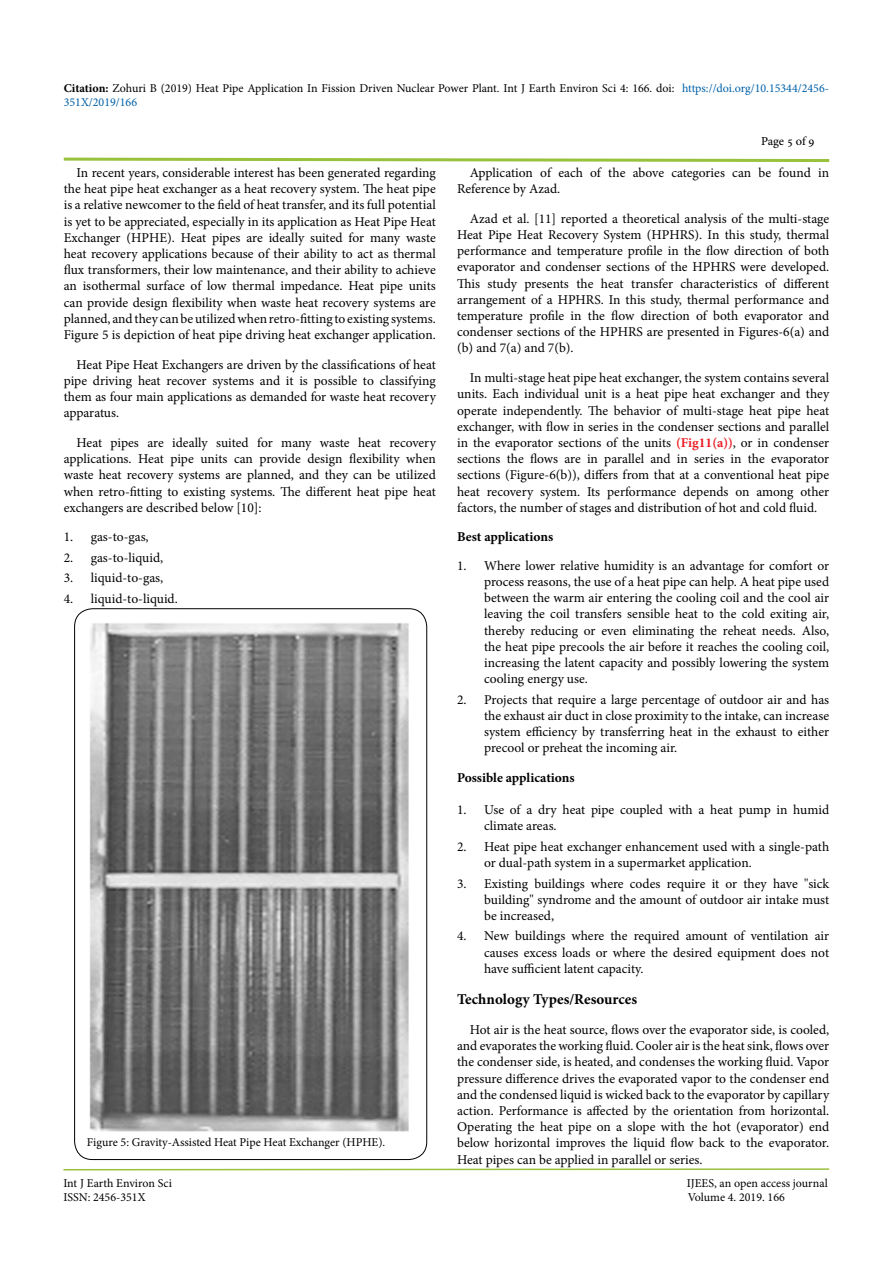
<style>
.page{position:relative;width:893px;height:1263px;background:#fff}
.page>*{position:absolute;margin:0;border:0;box-sizing:border-box;transform-origin:0 0}
.t1{font:700 15px "Minion Pro";color:#000}
.t2{font:13.5px/16.2px "Minion Pro";letter-spacing:-.005em;color:#000;text-align:justify}
.t3{font:700 13.5px "Minion Pro";letter-spacing:-.005em;color:#000}
.t4{font:12px/14.4px "Minion Pro";color:#000}
.t5{font:12px "Adobe Hebrew";letter-spacing:-.01em;color:#000}
.s1{font-weight:700}
.s2{color:#0060a8}
.s3{font-weight:700;color:#ed1d24}
</style>
<div class="page">
<svg style="left:63px;top:1168px;width:767px;height:3px"></svg>
<svg style="left:63px;top:157px;width:767px;height:5px"></svg>
<img style="left:89px;top:623px;width:320px;height:509px">
<p class="t4" style="left:64px;top:81px;width:767px"><span class="s1">Citation:</span> Zohuri B (2019) Heat Pipe Application In Fission Driven Nuclear Power Plant. Int J Earth Environ Sci 4: 166. doi: <span class="s2">https://doi.org/10.15344/2456-<br>351X/2019/166</span></p>
<p class="t5" style="left:761px;top:134px;width:55px">Page 5 of 9</p>
<p class="t2" style="left:64px;top:165px;width:374px;text-indent:13px">In recent years, considerable interest has been generated regarding the heat pipe heat exchanger as a heat recovery system. The heat pipe is a relative newcomer to the field of heat transfer, and its full potential is yet to be appreciated, especially in its application as Heat Pipe Heat Exchanger (HPHE). Heat pipes are ideally suited for many waste heat recovery applications because of their ability to act as thermal flux transformers, their low maintenance, and their ability to achieve an isothermal surface of low thermal impedance. Heat pipe units can provide design flexibility when waste heat recovery systems are planned, and they can be utilized when retro-fitting to existing systems.<br>Figure 5 is depiction of heat pipe driving heat exchanger application.</p>
<p class="t2" style="left:64px;top:356px;width:374px;text-indent:13px">Heat Pipe Heat Exchangers are driven by the classifications of heat pipe driving heat recover systems and it is possible to classifying them as four main applications as demanded for waste heat recovery apparatus.</p>
<p class="t2" style="left:64px;top:435px;width:374px;text-indent:13px">Heat pipes are ideally suited for many waste heat recovery applications. Heat pipe units can provide design flexibility when waste heat recovery systems are planned, and they can be utilized when retro-fitting to existing systems. The different heat pipe heat exchangers are described below [10]:</p>
<p class="t2" style="left:64px;top:529px;width:86px">1. gas-to-gas,</p>
<p class="t2" style="left:64px;top:550px;width:101px">2. gas-to-liquid,</p>
<p class="t2" style="left:64px;top:570px;width:101px">3. liquid-to-gas,</p>
<p class="t2" style="left:64px;top:590px;width:115px">4. liquid-to-liquid.</p>
<p class="t2" style="left:457px;top:165px;width:374px;text-indent:13px">Application of each of the above categories can be found in<br>Reference by Azad.</p>
<p class="t2" style="left:457px;top:210px;width:374px;text-indent:13px">Azad et al. [11] reported a theoretical analysis of the multi-stage Heat Pipe Heat Recovery System (HPHRS). In this study, thermal performance and temperature profile in the flow direction of both evaporator and condenser sections of the HPHRS were developed.<br>This study presents the heat transfer characteristics of different arrangement of a HPHRS. In this study, thermal performance and temperature profile in the flow direction of both evaporator and condenser sections of the HPHRS are presented in Figures-6(a) and (b) and 7(a) and 7(b).</p>
<p class="t2" style="left:457px;top:370px;width:374px;text-indent:13px">In multi-stage heat pipe heat exchanger, the system contains several units. Each individual unit is a heat pipe heat exchanger and they operate independently. The behavior of multi-stage heat pipe heat exchanger, with flow in series in the condenser sections and parallel in the evaporator sections of the units <span class="s3">(Fig11(a))</span>, or in condenser sections the flows are in parallel and in series in the evaporator sections (Figure-6(b)), differs from that at a conventional heat pipe heat recovery system. Its performance depends on among other factors, the number of stages and distribution of hot and cold fluid.</p>
<p class="t3" style="left:457px;top:528px;width:98px">Best applications</p>
<p class="t2" style="left:484px;top:557px;width:347px;text-indent:-27px">1. Where lower relative humidity is an advantage for comfort or process reasons, the use of a heat pipe can help. A heat pipe used between the warm air entering the cooling coil and the cool air leaving the coil transfers sensible heat to the cold exiting air, thereby reducing or even eliminating the reheat needs. Also, the heat pipe precools the air before it reaches the cooling coil, increasing the latent capacity and possibly lowering the system cooling energy use.</p>
<p class="t2" style="left:484px;top:691px;width:347px;text-indent:-27px">2. Projects that require a large percentage of outdoor air and has the exhaust air duct in close proximity to the intake, can increase system efficiency by transferring heat in the exhaust to either precool or preheat the incoming air.</p>
<p class="t3" style="left:457px;top:768px;width:119px">Possible applications</p>
<p class="t2" style="left:484px;top:802px;width:347px;text-indent:-27px">1. Use of a dry heat pipe coupled with a heat pump in humid climate areas.</p>
<p class="t2" style="left:484px;top:838px;width:347px;text-indent:-27px">2. Heat pipe heat exchanger enhancement used with a single-path or dual-path system in a supermarket application.</p>
<p class="t2" style="left:484px;top:875px;width:347px;text-indent:-27px">3. Existing buildings where codes require it or they have "sick building" syndrome and the amount of outdoor air intake must be increased,</p>
<p class="t2" style="left:484px;top:928px;width:347px;text-indent:-27px">4. New buildings where the required amount of ventilation air causes excess loads or where the desired equipment does not have sufficient latent capacity.</p>
<p class="t1" style="left:457px;top:989px;width:182px">Technology Types/Resources</p>
<p class="t2" style="left:457px;top:1022px;width:374px;text-indent:13px">Hot air is the heat source, flows over the evaporator side, is cooled, and evaporates the working fluid. Cooler air is the heat sink, flows over the condenser side, is heated, and condenses the working fluid. Vapor pressure difference drives the evaporated vapor to the condenser end and the condensed liquid is wicked back to the evaporator by capillary action. Performance is affected by the orientation from horizontal.<br>Operating the heat pipe on a slope with the hot (evaporator) end below horizontal improves the liquid flow back to the evaporator.<br>Heat pipes can be applied in parallel or series.</p>
<p class="t4" style="left:87px;top:1135px;width:300px">Figure 5: Gravity-Assisted Heat Pipe Heat Exchanger (HPHE).</p>
<p class="t4" style="left:63px;top:1176px;width:110px">Int J Earth Environ Sci</p>
<p class="t4" style="left:687px;top:1176px;width:142px">IJEES, an open access journal</p>
<p class="t4" style="left:63px;top:1190px;width:84px">ISSN: 2456-351X</p>
<p class="t4" style="left:688px;top:1190px;width:99px">Volume 4. 2019. 166</p>
</div>
